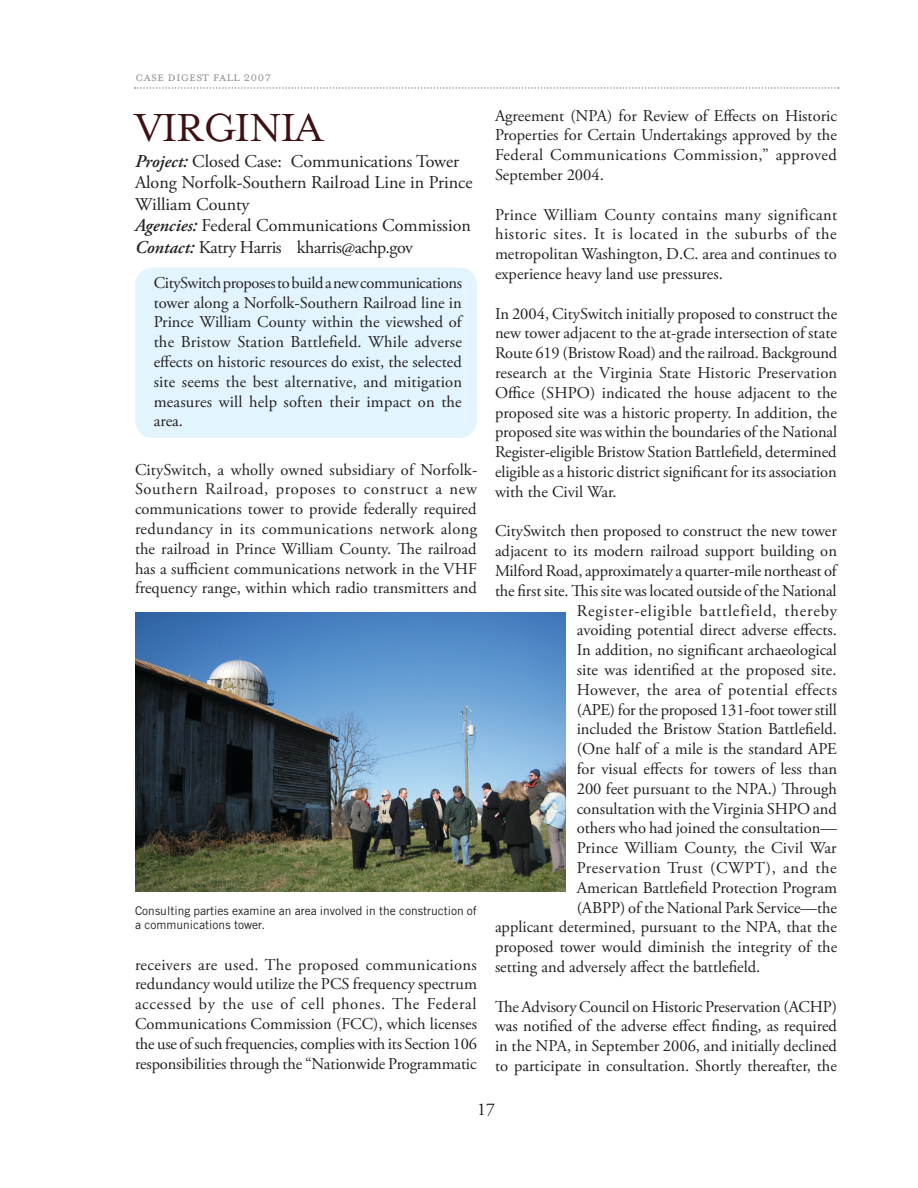
<style>
.page{position:relative;width:918px;height:1188px;background:#fff}
.page>*{position:absolute;margin:0;border:0;box-sizing:border-box;transform-origin:0 0}
.t1{font:45px "Mrs Eaves Small Caps";color:#3e1113}
.t2{font:18px/21.6px "Adobe Garamond Pro";color:#231f20}
.Box_text{font:16.5px/19.8px "Adobe Garamond Pro";color:#231f20;text-align:justify}
.Box_text-2{font:16.5px "Adobe Garamond Pro";letter-spacing:.05em;color:#231f20}
.Box_text-3{font:16.5px "Adobe Garamond Pro";letter-spacing:.025em;color:#231f20}
.Box_text-4{font:16.5px "Adobe Garamond Pro";letter-spacing:.035em;color:#231f20}
.t3{font:15px "Mrs Eaves Small Caps";color:#949698}
.t4{font:12px/14.4px "Trade Gothic LT Std";color:#231f20}
.s1{font-weight:600;font-style:italic}
</style>
<div class="page">
<svg style="left:135px;top:87px;width:704px;height:2px"></svg>
<div style="left:135px;top:268px;width:342px;height:170px;background:#e2f4fd;border-radius:18px"></div>
<img style="left:135px;top:613px;width:430px;height:279px">
<p class="t3" style="left:136px;top:69px;width:137px">case digest fall 2007</p>
<p class="t1" style="left:135px;top:104px;width:25px">Virginia</p>
<p class="t2" style="left:135px;top:151px;width:339px"><span class="s1">Project:</span> Closed Case: Communications Tower Along Norfolk-Southern Railroad Line in Prince William County<br><span class="s1">Agencies:</span> Federal Communications Commission <span class="s1">Contact:</span> Katry Harris kharris@achp.gov</p>
<p class="Box_text" style="left:154px;top:273px;width:310px">CitySwitch proposes to build a new communications tower along a Norfolk-Southern Railroad line in Prince William County within the viewshed of the Bristow Station Battlefield. While adverse effects on historic resources do exist, the selected site seems the best alternative, and mitigation measures will help soften their impact on the area.</p>
<p class="Box_text" style="left:135px;top:460px;width:344px">CitySwitch, a wholly owned subsidiary of Norfolk-Southern Railroad, proposes to construct a new communications tower to provide federally required redundancy in its communications network along the railroad in Prince William County. The railroad has a sufficient communications network in the VHF frequency range, within which radio transmitters and</p>
<p class="t4" style="left:135px;top:903px;width:343px">Consulting parties examine an area involved in the construction of a communications tower.</p>
<p class="Box_text" style="left:135px;top:955px;width:344px">receivers are used. The proposed communications redundancy would utilize the PCS frequency spectrum accessed by the use of cell phones. The Federal Communications Commission (FCC), which licenses the use of such frequencies, complies with its Section 106 responsibilities through the “Nationwide Programmatic</p>
<p class="Box_text" style="left:495px;top:106px;width:344px">Agreement (NPA) for Review of Effects on Historic Properties for Certain Undertakings approved by the Federal Communications Commission,” approved September 2004.</p>
<p class="Box_text" style="left:495px;top:205px;width:344px">Prince William County contains many significant historic sites. It is located in the suburbs of the metropolitan Washington, D.C. area and continues to experience heavy land use pressures.</p>
<p class="Box_text" style="left:495px;top:304px;width:344px">In 2004, CitySwitch initially proposed to construct the new tower adjacent to the at-grade intersection of state Route 619 (Bristow Road) and the railroad. Background research at the Virginia State Historic Preservation Office (SHPO) indicated the house adjacent to the proposed site was a historic property. In addition, the proposed site was within the boundaries of the National Register-eligible Bristow Station Battlefield, determined eligible as a historic district significant for its association with the Civil War.</p>
<p class="Box_text" style="left:495px;top:522px;width:343px">CitySwitch then proposed to construct the new tower</p>
<p class="Box_text" style="left:495px;top:542px;width:344px">adjacent to its modern railroad support building on</p>
<p class="Box_text" style="left:495px;top:561px;width:343px">Milford Road, approximately a quarter-mile northeast of</p>
<p class="Box_text" style="left:495px;top:581px;width:343px">the first site. This site was located outside of the National</p>
<p class="Box_text-2" style="left:577px;top:601px;width:262px">Register-eligible battlefield, thereby</p>
<p class="Box_text" style="left:577px;top:621px;width:262px">avoiding potential direct adverse effects.</p>
<p class="Box_text" style="left:577px;top:641px;width:262px">In addition, no significant archaeological</p>
<p class="Box_text" style="left:577px;top:660px;width:261px">site was identified at the proposed site.</p>
<p class="Box_text-3" style="left:577px;top:680px;width:262px">However, the area of potential effects</p>
<p class="Box_text" style="left:577px;top:700px;width:262px">(APE) for the proposed 131-foot tower still</p>
<p class="Box_text" style="left:577px;top:720px;width:262px">included the Bristow Station Battlefield.</p>
<p class="Box_text" style="left:577px;top:740px;width:262px">(One half of a mile is the standard APE</p>
<p class="Box_text" style="left:577px;top:759px;width:262px">for visual effects for towers of less than</p>
<p class="Box_text" style="left:577px;top:779px;width:262px">200 feet pursuant to the NPA.) Through</p>
<p class="Box_text" style="left:577px;top:799px;width:262px">consultation with the Virginia SHPO and</p>
<p class="Box_text" style="left:577px;top:819px;width:262px">others who had joined the consultation—</p>
<p class="Box_text" style="left:577px;top:839px;width:261px">Prince William County, the Civil War</p>
<p class="Box_text-4" style="left:577px;top:858px;width:262px">Preservation Trust (CWPT), and the</p>
<p class="Box_text" style="left:577px;top:878px;width:262px">American Battlefield Protection Program</p>
<p class="Box_text" style="left:577px;top:898px;width:262px">(ABPP) of the National Park Service—the</p>
<p class="Box_text" style="left:495px;top:918px;width:343px">applicant determined, pursuant to the NPA, that the</p>
<p class="Box_text" style="left:495px;top:938px;width:344px">proposed tower would diminish the integrity of the</p>
<p class="Box_text" style="left:495px;top:957px;width:267px">setting and adversely affect the battlefield.</p>
<p class="Box_text" style="left:495px;top:997px;width:344px">The Advisory Council on Historic Preservation (ACHP) was notified of the adverse effect finding, as required in the NPA, in September 2006, and initially declined to participate in consultation. Shortly thereafter, the</p>
<p class="t2" style="left:477px;top:1099px;width:19px">17</p>
</div>
